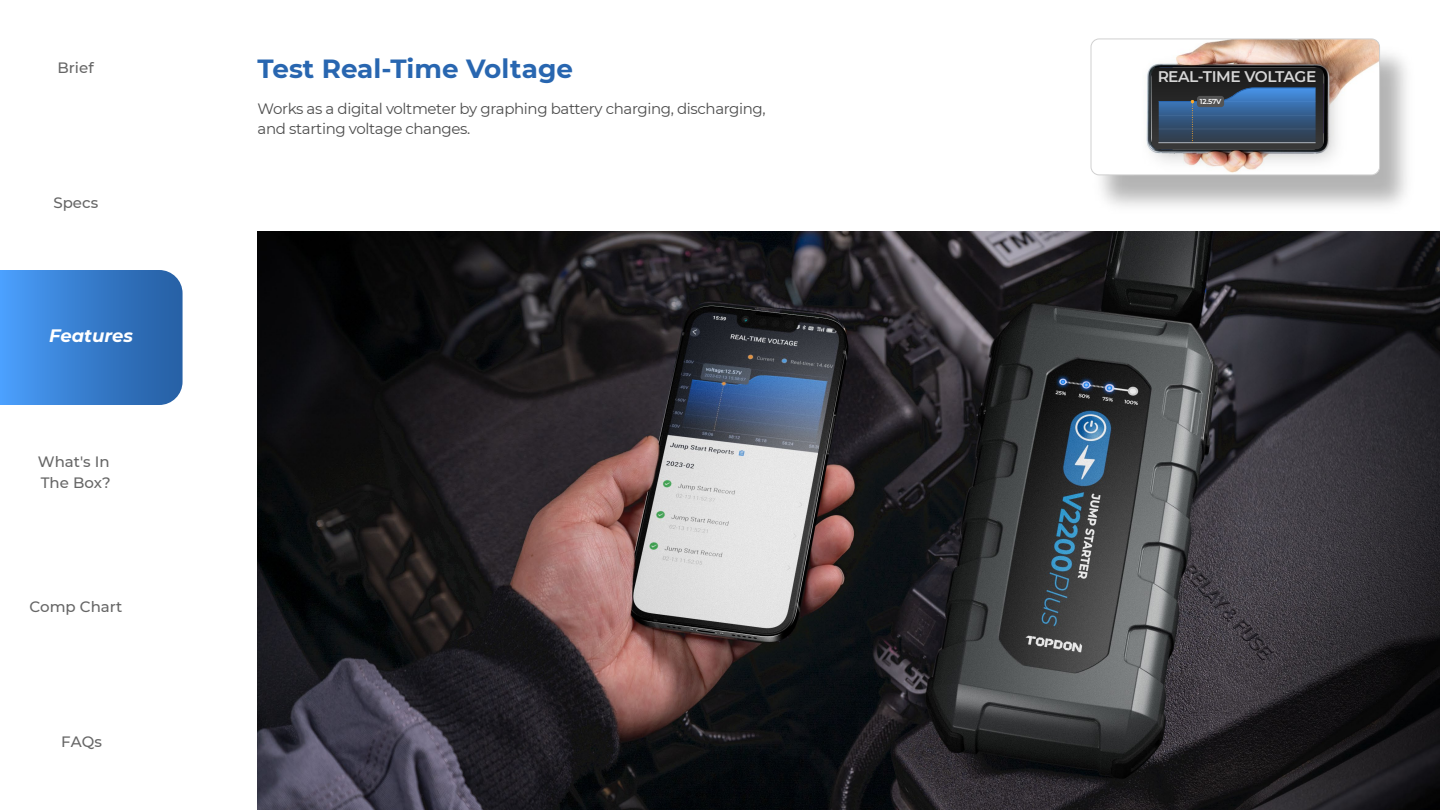
<style>
.page{position:relative;width:1440px;height:810px;background:#fff}
.page>*{position:absolute;margin:0;border:0;box-sizing:border-box;transform-origin:0 0}
.t1{font:700 26.25px "Montserrat";color:#2866b0}
.t2{font:italic 700 18px "Montserrat";color:#fff}
.t3{font:600 15.38px "Montserrat";letter-spacing:-.025em;color:#fff}
.t4{font:15px/20.2px "Montserrat";letter-spacing:-.025em;color:#4d4d4d}
.t5{font:500 15px/21.6px "Montserrat";color:#666}
.t6{font:600 7.2px "Montserrat";color:#fff}
</style>
<div class="page">
<img style="left:258px;top:231px;width:1182px;height:579px">
<svg style="left:0;top:270px;width:183px;height:135px;background:#397ece"></svg>
<img style="left:1195px;top:39px;width:185px;height:136px">
<div style="left:1091px;top:39px;width:289px;height:136px;border:1px solid #d0d0d0;border-radius:8px"></div>
<img style="left:1135px;top:50px;width:217px;height:128px">
<svg style="left:1152px;top:67px;width:172px;height:82px;background:#30445c"></svg>
<div style="left:1197px;top:96px;width:27px;height:11px;background:#545454;border-radius:3px"></div>
<p class="t5" style="left:57px;top:56px;width:38px">Brief</p>
<p class="t5" style="left:53px;top:191px;width:46px">Specs</p>
<p class="t2" style="left:49px;top:323px;width:86px">Features</p>
<p class="t5" style="left:38px;top:450px;width:74px">What's In<br>The Box?</p>
<p class="t5" style="left:29px;top:596px;width:94px">Comp Chart</p>
<p class="t5" style="left:61px;top:730px;width:42px">FAQs</p>
<h1 class="t1" style="left:258px;top:49px;width:317px">Test Real-Time Voltage</h1>
<p class="t4" style="left:258px;top:98px;width:510px">Works as a digital voltmeter by graphing battery charging, discharging, and starting voltage changes.</p>
<p class="t3" style="left:1157px;top:66px;width:161px">REAL-TIME VOLTAGE</p>
<p class="t6" style="left:1200px;top:97px;width:23px">12.57V</p>
</div>
